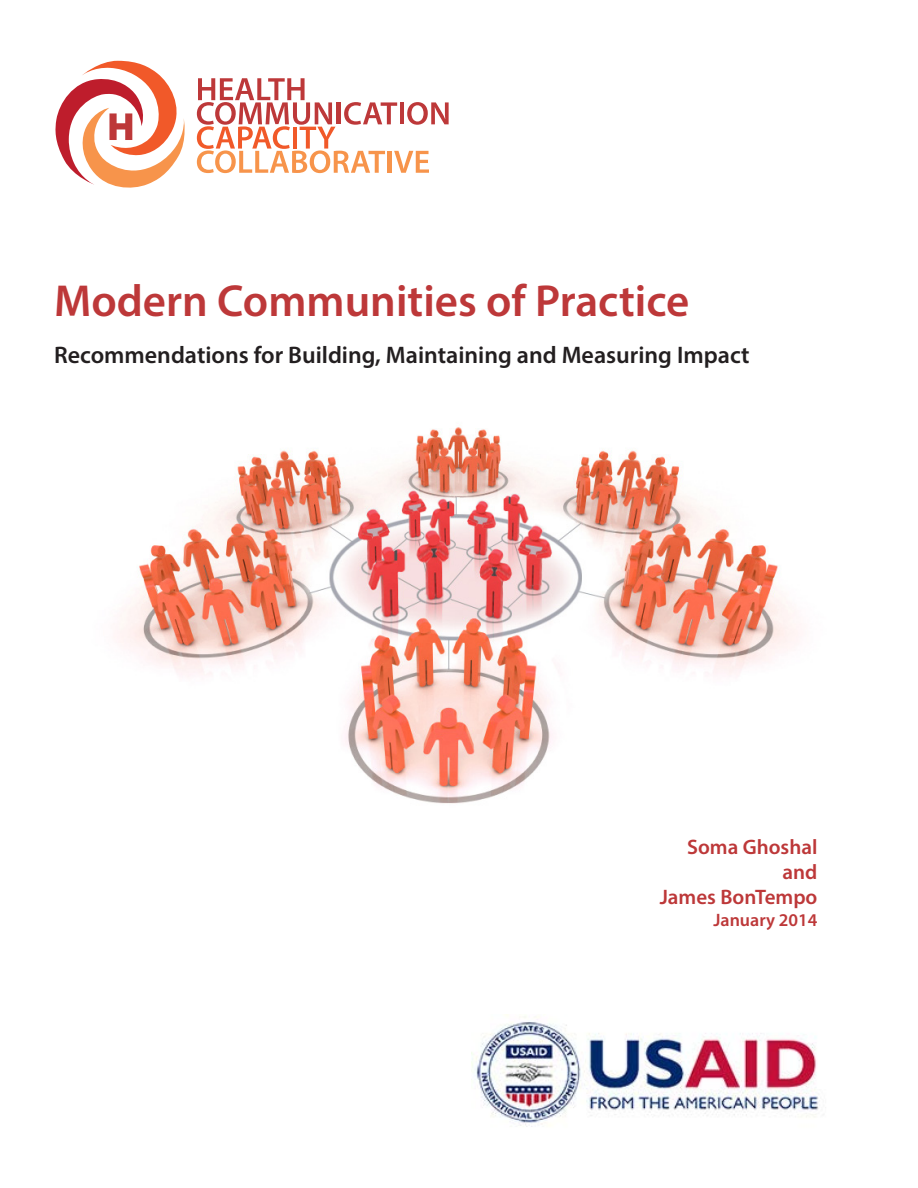
<style>
.page{position:relative;width:918px;height:1188px;background:#fff}
.page>*{position:absolute;margin:0;border:0;box-sizing:border-box;transform-origin:0 0}
.t1{font:600 45px "Myriad Pro";color:#bd3839}
.t2{font:600 24px "Myriad Pro";color:#231f20}
.t3{font:600 21px/25.2px "Myriad Pro";color:#bd3839;text-align:right}
.t4{font:600 18px "Myriad Pro";color:#bd3839}
</style>
<div class="page">
<svg style="left:197px;top:78px;width:252px;height:95px"></svg>
<svg style="left:56px;top:61px;width:129px;height:127px"></svg>
<img style="left:471px;top:1014px;width:348px;height:113px">
<img style="left:117px;top:427px;width:681px;height:377px">
<h1 class="t1" style="left:54px;top:272px;width:637px">Modern Communities of Practice</h1>
<p class="t2" style="left:54px;top:340px;width:697px">Recommendations for Building, Maintaining and Measuring Impact</p>
<p class="t3" style="left:660px;top:834px;width:159px">Soma Ghoshal and<br>James BonTempo</p>
<p class="t4" style="left:714px;top:908px;width:105px">January 2014</p>
</div>
